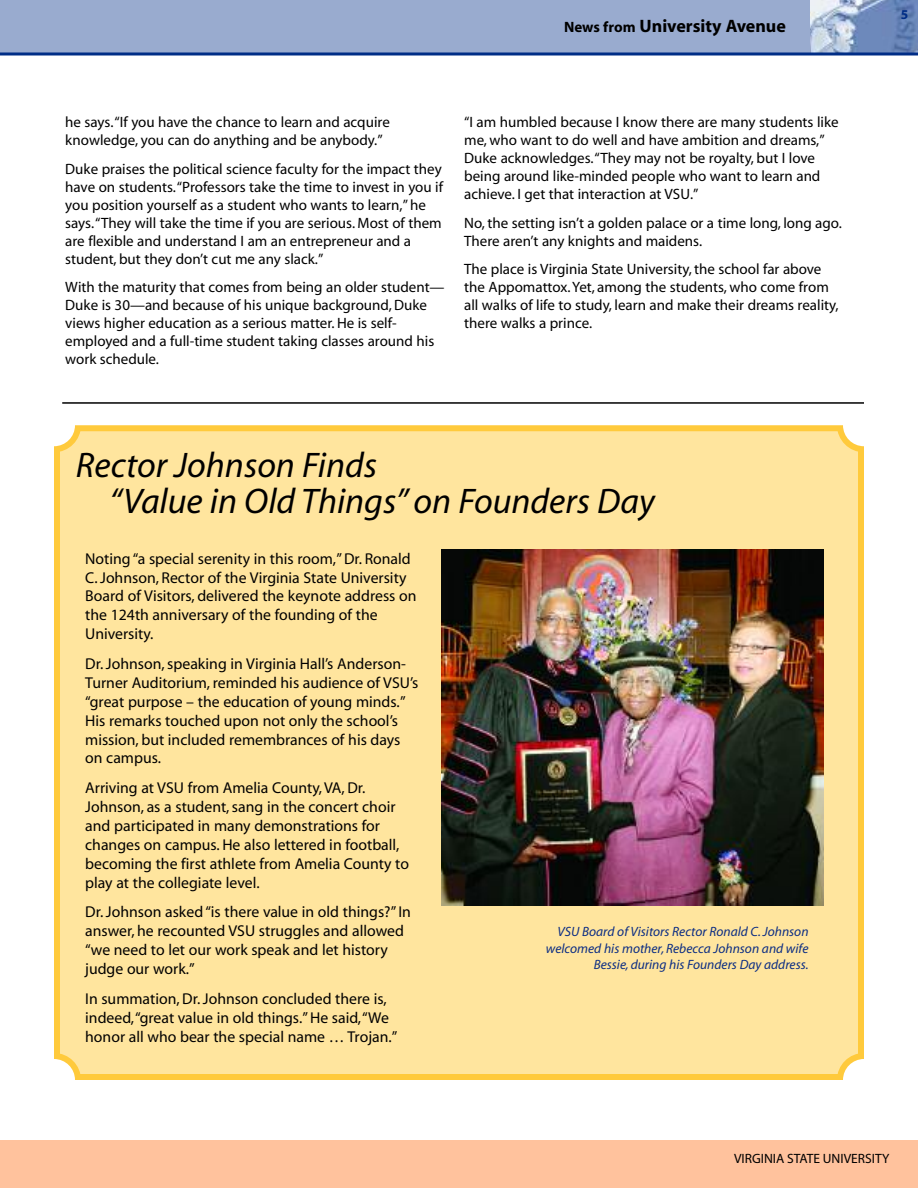
<style>
.page{position:relative;width:918px;height:1188px;background:#fff}
.page>*{position:absolute;margin:0;border:0;box-sizing:border-box;transform-origin:0 0}
.t1{font:italic 35.7px/35.7px "Myriad";color:#000}
.t2{font:700 18px "Myriad";color:#000}
.t3{font:15.75px/18.9px "Myriad";color:#000}
.t4{font:15px/18px "Myriad";color:#000}
.t5{font:italic 13.5px/16.2px "Myriad";color:#0c2d83;text-align:right}
.t6{font:13.5px "Myriad";color:#000}
.t7{font:700 13.5px "Myriad";color:#002d86}
.s1{font-size:15px}
</style>
<div class="page">
<div style="left:54px;top:425px;width:810px;height:655px;background:#ffe59e"></div>
<div style="left:0;top:1140px;width:918px;height:48px;background:#ffc29d"></div>
<div style="left:0;top:0;width:918px;height:54px;background:#99abcf"></div>
<img style="left:810px;top:0;width:108px;height:52px">
<svg style="left:0;top:52px;width:918px;height:4px"></svg>
<hr style="left:62px;top:402px;width:802px;height:2px;background:#000">
<img style="left:441px;top:549px;width:382px;height:356px">
<p class="t2" style="left:564px;top:19px;width:223px"><span class="s1">News from</span> University Avenue</p>
<p class="t4" style="left:65px;top:114px;width:326px">he says.“If you have the chance to learn and acquire knowledge, you can do anything and be anybody.”</p>
<p class="t4" style="left:65px;top:161px;width:379px">Duke praises the political science faculty for the impact they have on students.“Professors take the time to invest in you if you position yourself as a student who wants to learn,” he says.“They will take the time if you are serious. Most of them are flexible and understand I am an entrepreneur and a student, but they don’t cut me any slack.”</p>
<p class="t4" style="left:65px;top:280px;width:381px">With the maturity that comes from being an older student— Duke is 30—and because of his unique background, Duke views higher education as a serious matter. He is self&shy;employed and a full-time student taking classes around his work schedule.</p>
<p class="t4" style="left:464px;top:114px;width:376px">“I am humbled because I know there are many students like me, who want to do well and have ambition and dreams,” Duke acknowledges.“They may not be royalty, but I love being around like-minded people who want to learn and achieve. I get that interaction at VSU.”</p>
<p class="t4" style="left:464px;top:215px;width:379px">No, the setting isn’t a golden palace or a time long, long ago.<br>There aren’t any knights and maidens.</p>
<p class="t4" style="left:464px;top:262px;width:376px">The place is Virginia State University, the school far above the Appomattox. Yet, among the students, who come from all walks of life to study, learn and make their dreams reality, there walks a prince.</p>
<h1 class="t1" style="left:109px;top:450px;width:547px;text-indent:-33px">Rector Johnson Finds<br>“Value in Old Things” on Founders Day</h1>
<p class="t3" style="left:85px;top:550px;width:333px">Noting “a special serenity in this room,” Dr. Ronald C. Johnson, Rector of the Virginia State University Board of Visitors, delivered the keynote address on the 124th anniversary of the founding of the University.</p>
<p class="t3" style="left:85px;top:656px;width:335px">Dr. Johnson, speaking in Virginia Hall’s Anderson-Turner Auditorium, reminded his audience of VSU’s “great purpose – the education of young minds.” His remarks touched upon not only the school’s mission, but included remembrances of his days on campus.</p>
<p class="t3" style="left:85px;top:780px;width:325px">Arriving at VSU from Amelia County, VA, Dr.<br>Johnson, as a student, sang in the concert choir and participated in many demonstrations for changes on campus. He also lettered in football, becoming the first athlete from Amelia County to play at the collegiate level.</p>
<p class="t3" style="left:85px;top:904px;width:327px">Dr. Johnson asked “is there value in old things?” In answer, he recounted VSU struggles and allowed “we need to let our work speak and let history judge our work.”</p>
<p class="t3" style="left:85px;top:990px;width:314px">In summation, Dr. Johnson concluded there is, indeed,“great value in old things.” He said,“We honor all who bear the special name … Trojan.”</p>
<p class="t5" style="left:546px;top:925px;width:264px">VSU Board of Visitors Rector Ronald C. Johnson welcomed his mother, Rebecca Johnson and wife<br>Bessie, during his Founders Day address.</p>
<p class="t7" style="left:901px;top:9px;width:9px">5</p>
<p class="t6" style="left:734px;top:1153px;width:157px">VIRGINIA STATE UNIVERSITY</p>
</div>
